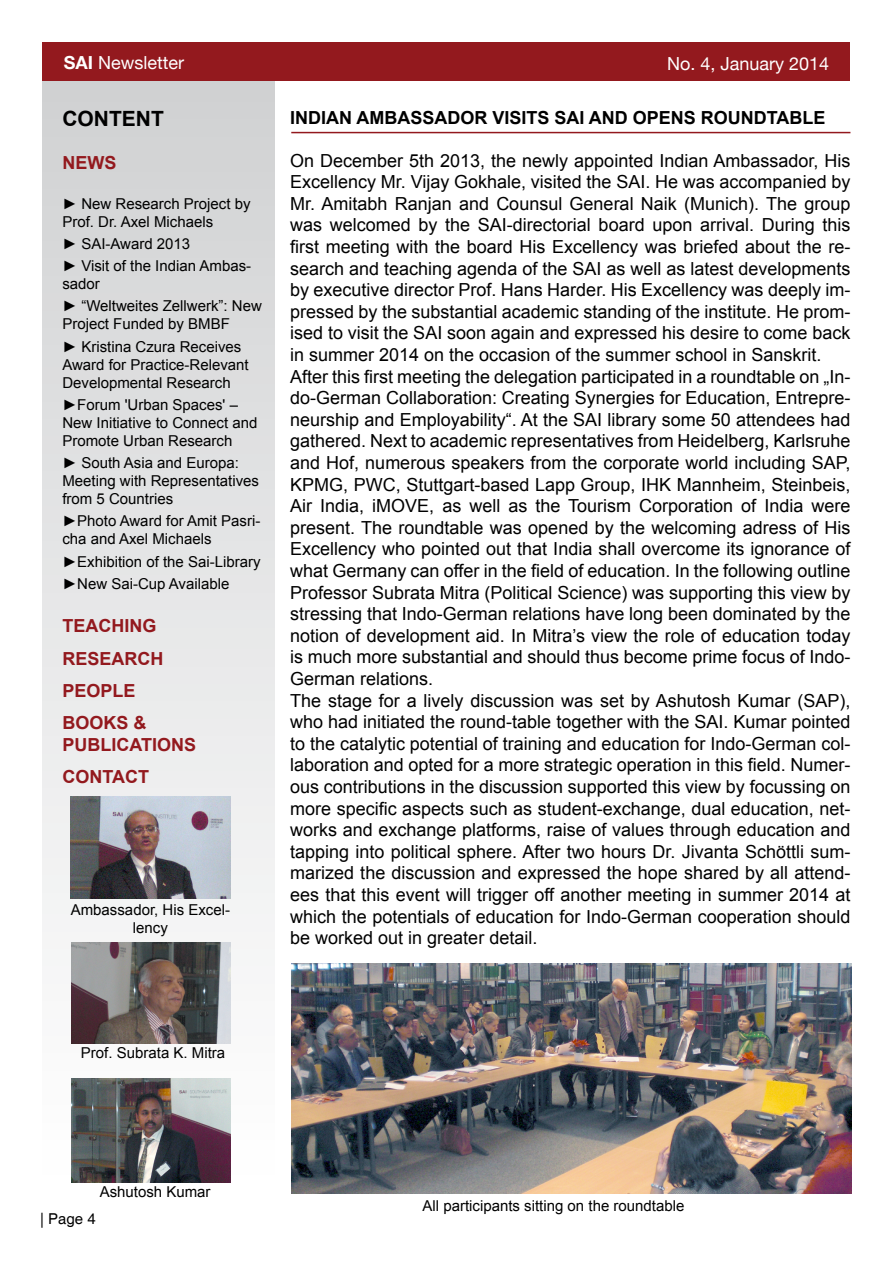
<style>
.page{position:relative;width:893px;height:1263px;background:#fff}
.page>*{position:absolute;margin:0;border:0;box-sizing:border-box;transform-origin:0 0}
.t1{font:700 21px "Arial";color:#000}
.t2{font:18px/21.6px "Arial";color:#000}
.t3{font:700 18px/32.4px "Arial";color:#93191e}
.t4{font:700 18px "Arial";color:#000}
.t5{font:18px "Helvetica Neue";color:#fff}
.t6{font:15px/18px "Arial";color:#000}
.t7{font:15px "Helvetica";color:#000}
.s1{font-weight:700}
</style>
<div class="page">
<div style="left:43px;top:81px;width:231px;height:1105px;background:linear-gradient(to bottom,#d1d2d3,#fdfdfd)"></div>
<div style="left:43px;top:43px;width:807px;height:38px;background:#93191e"></div>
<hr style="left:291px;top:132px;width:559px;height:1px;background:#93191e">
<img style="left:292px;top:963px;width:559px;height:230px">
<img style="left:71px;top:943px;width:160px;height:100px">
<img style="left:72px;top:1079px;width:159px;height:103px">
<img style="left:70px;top:797px;width:161px;height:102px">
<p class="t5" style="left:64px;top:52px;width:122px"><span class="s1">SAI</span> Newsletter</p>
<p class="t5" style="left:667px;top:52px;width:164px">No. 4, January 2014</p>
<p class="t1" style="left:62px;top:105px;width:103px">CONTENT</p>
<p class="t3" style="left:62px;top:147px;width:56px">NEWS</p>
<p class="t6" style="left:62px;top:195px;width:190px">► New Research Project by<br>Prof. Dr. Axel Michaels</p>
<p class="t6" style="left:62px;top:233px;width:190px;line-height:22.2px">► SAI-Award 2013<br>► Visit of the Indian Ambas-</p>
<p class="t6" style="left:62px;top:273px;width:201px;line-height:22.2px">sador<br>► “Weltweites Zellwerk”: New</p>
<p class="t6" style="left:62px;top:313px;width:181px;line-height:22.2px">Project Funded by BMBF ► Kristina Czura Receives</p>
<p class="t6" style="left:62px;top:356px;width:188px">Award for Practice-Relevant<br>Developmental Research</p>
<p class="t6" style="left:62px;top:396px;width:197px">►Forum 'Urban Spaces' –<br>New Initiative to Connect and<br>Promote Urban Research</p>
<p class="t6" style="left:62px;top:454px;width:198px">► South Asia and Europa:<br>Meeting with Representatives from 5 Countries</p>
<p class="t6" style="left:62px;top:512px;width:199px">►Photo Award for Amit Pasri&shy;cha and Axel Michaels</p>
<p class="t6" style="left:62px;top:550px;width:200px;line-height:22.2px">►Exhibition of the Sai-Library ►New Sai-Cup Available</p>
<p class="t3" style="left:62px;top:610px;width:102px">TEACHING<br>RESEARCH<br>PEOPLE<br>BOOKS &amp;</p>
<p class="t3" style="left:62px;top:729px;width:135px">PUBLICATIONS<br>CONTACT</p>
<p class="t4" style="left:290px;top:105px;width:17px">INDIAN</p>
<p class="t4" style="left:357px;top:105px;width:27px">AMBASSADOR</p>
<p class="t4" style="left:493px;top:105px;width:22px">VISITS</p>
<p class="t4" style="left:555px;top:105px;width:49px">SAI AND</p>
<p class="t4" style="left:633px;top:105px;width:14px">OPENS</p>
<p class="t4" style="left:701px;top:105px;width:27px">ROUNDTABLE</p>
<p class="t2" style="left:290px;top:150px;width:562px">On December 5th 2013, the newly appointed Indian Ambassador, His Excellency Mr. Vijay Gokhale, visited the SAI. He was accompanied by Mr. Amitabh Ranjan and Counsul General Naik (Munich). The group was welcomed by the SAI-directorial board upon arrival. During this first meeting with the board His Excellency was briefed about the re&shy;search and teaching agenda of the SAI as well as latest developments by executive director Prof. Hans Harder. His Excellency was deeply im&shy;pressed by the substantial academic standing of the institute. He prom&shy;ised to visit the SAI soon again and expressed his desire to come back in summer 2014 on the occasion of the summer school in Sanskrit.<br>After this first meeting the delegation participated in a roundtable on „In&shy;do-German Collaboration: Creating Synergies for Education, Entrepre&shy;neurship and Employability“. At the SAI library some 50 attendees had gathered. Next to academic representatives from Heidelberg, Karlsruhe and Hof, numerous speakers from the corporate world including SAP, KPMG, PWC, Stuttgart-based Lapp Group, IHK Mannheim, Steinbeis, Air India, iMOVE, as well as the Tourism Corporation of India were present. The roundtable was opened by the welcoming adress of His Excellency who pointed out that India shall overcome its ignorance of what Germany can offer in the field of education. In the following outline Professor Subrata Mitra (Political Science) was supporting this view by stressing that Indo-German relations have long been dominated by the notion of development aid. In Mitra’s view the role of education today is much more substantial and should thus become prime focus of Indo-German relations.<br>The stage for a lively discussion was set by Ashutosh Kumar (SAP), who had initiated the round-table together with the SAI. Kumar pointed to the catalytic potential of training and education for Indo-German col&shy;laboration and opted for a more strategic operation in this field. Numer&shy;ous contributions in the discussion supported this view by focussing on more specific aspects such as student-exchange, dual education, net&shy;works and exchange platforms, raise of values through education and tapping into political sphere. After two hours Dr. Jivanta Schöttli sum&shy;marized the discussion and expressed the hope shared by all attend&shy;ees that this event will trigger off another meeting in summer 2014 at which the potentials of education for Indo-German cooperation should be worked out in greater detail.</p>
<p class="t6" style="left:71px;top:901px;width:161px;text-align:center">Ambassador, His Excel&shy;lency</p>
<p class="t6" style="left:81px;top:1044px;width:146px">Prof. Subrata K. Mitra</p>
<p class="t6" style="left:100px;top:1183px;width:112px">Ashutosh Kumar</p>
<p class="t7" style="left:40px;top:1210px;width:57px">| Page 4</p>
<p class="t6" style="left:423px;top:1197px;width:263px">All participants sitting on the roundtable</p>
</div>
